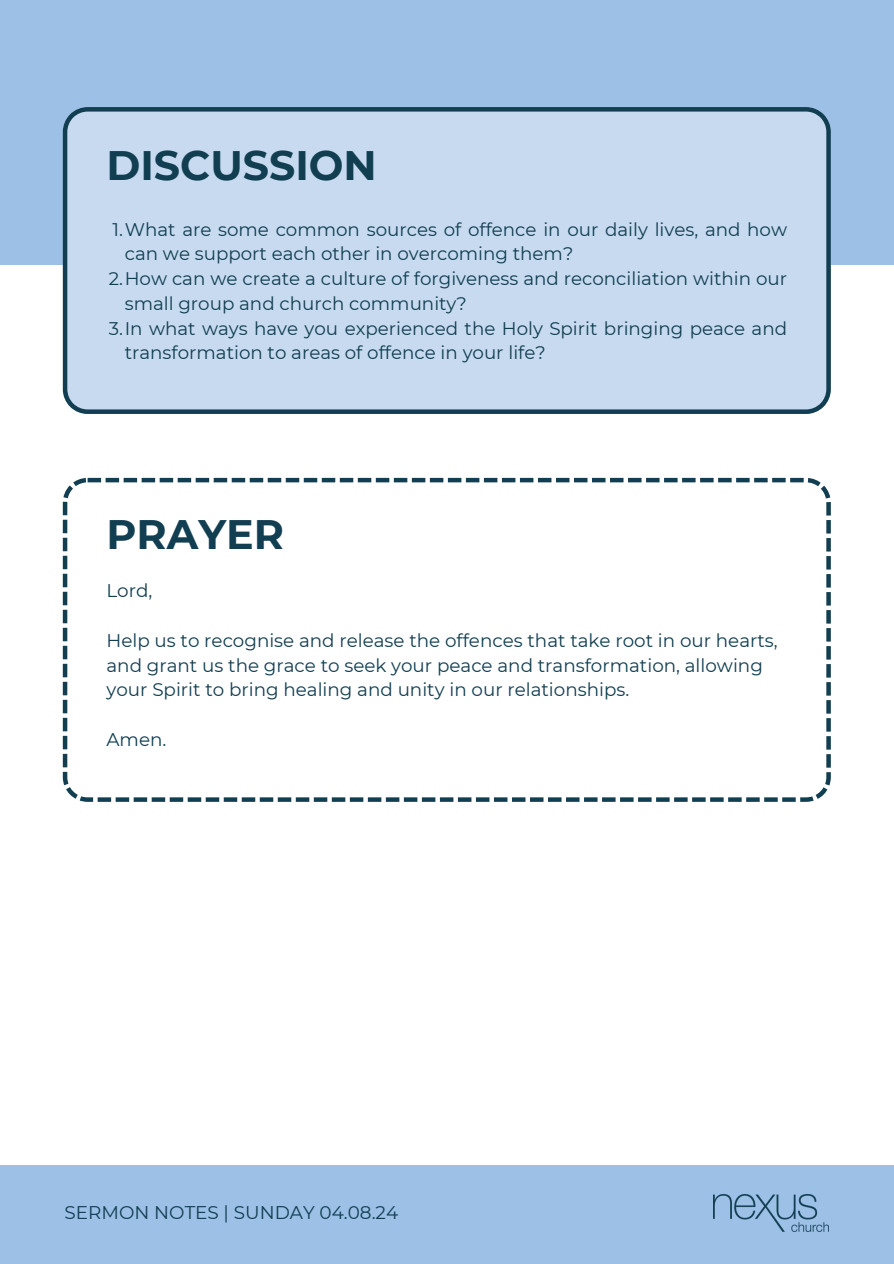
<style>
.page{position:relative;width:894px;height:1264px;background:#fff}
.page>*{position:absolute;margin:0;border:0;box-sizing:border-box;transform-origin:0 0}
.t1{font:700 41.1px "Montserrat";color:#113e51}
.t2{font:18.45px "Montserrat";color:#113e51}
.t3{font:18.3px/24.8px "Montserrat";color:#113e51}
</style>
<div class="page">
<div style="left:0;top:0;width:893px;height:264px;background:#9dc0e6"></div>
<div style="left:63px;top:107px;width:767px;height:307px;background:#c7daef"></div>
<svg style="left:63px;top:478px;width:767px;height:323px"></svg>
<div style="left:0;top:1165px;width:893px;height:98px;background:#9dc0e6"></div>
<img style="left:713px;top:1194px;width:114px;height:37px">
<h1 class="t1" style="left:106px;top:140px;width:272px">DISCUSSION</h1>
<p class="t3" style="left:125px;top:216px;width:663px;text-indent:-12px">1.What are some common sources of offence in our daily lives, and how can we support each other in overcoming them?</p>
<p class="t3" style="left:125px;top:266px;width:663px;text-indent:-16px">2.How can we create a culture of forgiveness and reconciliation within our small group and church community?</p>
<p class="t3" style="left:125px;top:315px;width:663px;text-indent:-16px">3.In what ways have you experienced the Holy Spirit bringing peace and transformation to areas of offence in your life?</p>
<p class="t1" style="left:106px;top:509px;width:179px">PRAYER</p>
<h1 class="t3" style="left:106px;top:578px;width:47px">Lord,</h1>
<p class="t3" style="left:106px;top:627px;width:672px">Help us to recognise and release the offences that take root in our hearts, and grant us the grace to seek your peace and transformation, allowing your Spirit to bring healing and unity in our relationships.</p>
<p class="t3" style="left:106px;top:726px;width:61px">Amen.</p>
<h2 class="t2" style="left:65px;top:1200px;width:335px">SERMON NOTES | SUNDAY 04.08.24</h2>
</div>
